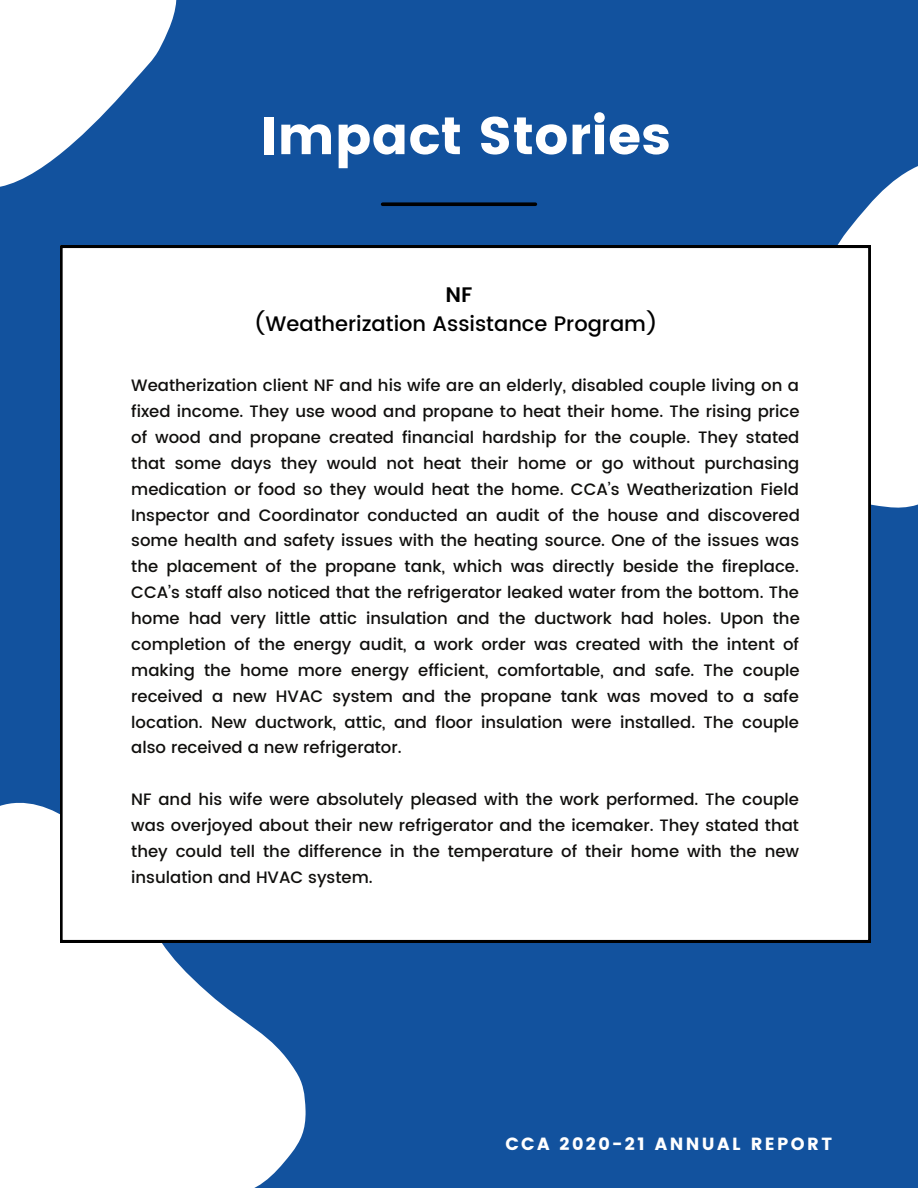
<style>
.page{position:relative;width:918px;height:1188px;background:#12529e}
.page>*{position:absolute;margin:0;border:0;box-sizing:border-box;transform-origin:0 0}
.t1{font:52.8px "Poppins";color:#fff}
.t2{font:500 21px "Poppins";color:#000}
.t3{font:600 21px "Poppins";color:#000}
.t4{font:17.55px "Poppins";letter-spacing:.135em;color:#fff}
.t5{font:500 16.5px/25.8px "Poppins";color:#100f0d;text-align:justify}
</style>
<div class="page">
<svg style="left:0;top:802px;width:356px;height:386px;fill:#fff"></svg>
<svg style="left:623px;top:166px;width:295px;height:409px"></svg>
<svg style="left:383px;top:202px;width:153px;height:4px"></svg>
<div style="left:60px;top:246px;width:810px;height:696px;background:#fff"></div>
<svg style="left:0;top:0;width:177px;height:187px;fill:#fff"></svg>
<h1 class="t1" style="left:260px;top:105px;width:412px">Impact Stories</h1>
<p class="t3" style="left:445px;top:282px;width:29px">NF</p>
<p class="t2" style="left:254px;top:312px;width:405px">(Weatherization Assistance Program)</p>
<p class="t5" style="left:131px;top:373px;width:670px">Weatherization client NF and his wife are an elderly, disabled couple living on a fixed income. They use wood and propane to heat their home. The rising price of wood and propane created financial hardship for the couple. They stated that some days they would not heat their home or go without purchasing medication or food so they would heat the home. CCA’s Weatherization Field Inspector and Coordinator conducted an audit of the house and discovered some health and safety issues with the heating source. One of the issues was the placement of the propane tank, which was directly beside the fireplace.<br>CCA’s staff also noticed that the refrigerator leaked water from the bottom. The home had very little attic insulation and the ductwork had holes. Upon the completion of the energy audit, a work order was created with the intent of making the home more energy efficient, comfortable, and safe. The couple received a new HVAC system and the propane tank was moved to a safe location. New ductwork, attic, and floor insulation were installed. The couple also received a new refrigerator.</p>
<p class="t5" style="left:131px;top:787px;width:669px">NF and his wife were absolutely pleased with the work performed. The couple was overjoyed about their new refrigerator and the icemaker. They stated that they could tell the difference in the temperature of their home with the new insulation and HVAC system.</p>
<p class="t4" style="left:505px;top:1134px;width:328px">CCA 2020-21 ANNUAL REPORT</p>
</div>
